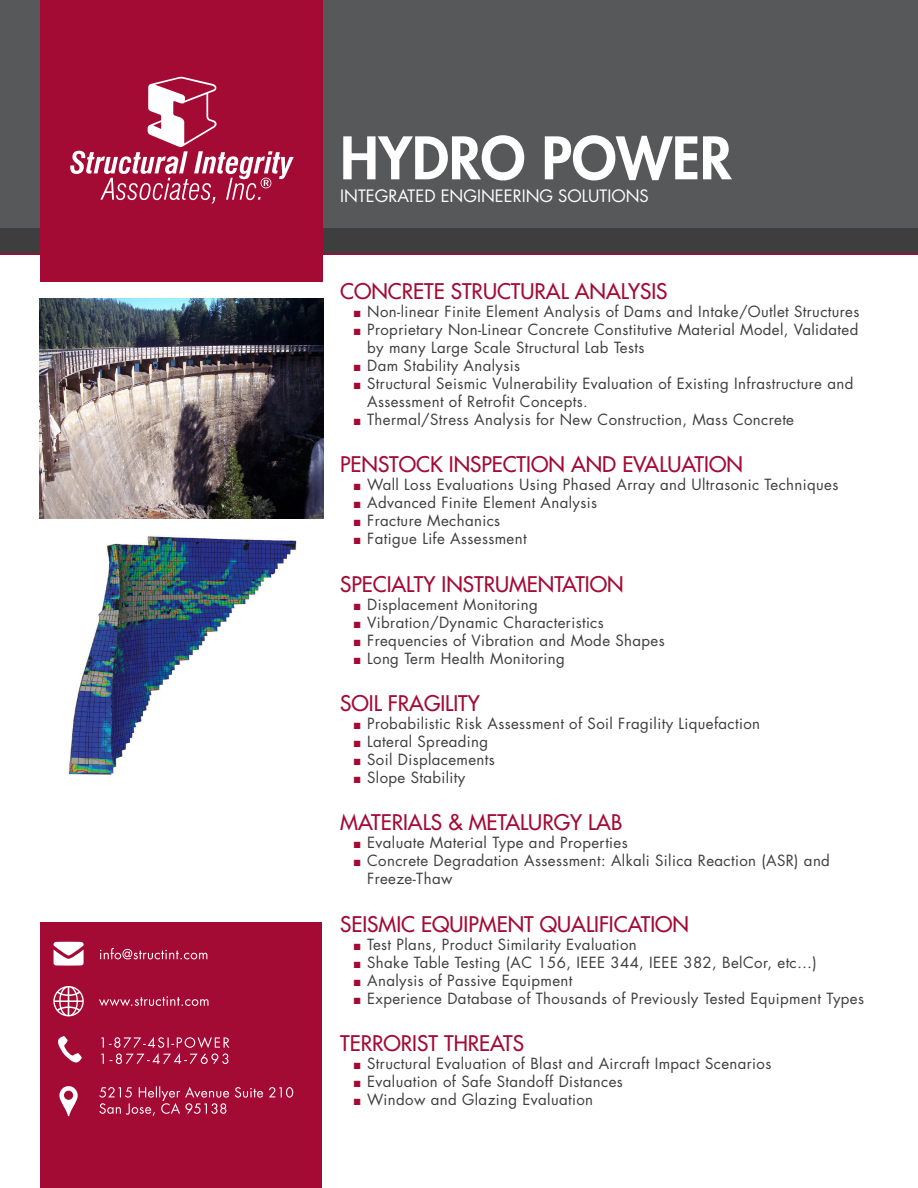
<style>
.page{position:relative;width:918px;height:1188px;background:#fff}
.page>*{position:absolute;margin:0;border:0;box-sizing:border-box;transform-origin:0 0}
.t1{font:800 57px "Futura Std";color:#fff}
.Headings{font:500 21px "Futura Std";color:#a30a34}
.t2{font:16.65px "Futura Std";color:#fff}
.t3{font:15px/18px "Futura Std";letter-spacing:.025em;color:#3e3e3f}
.s1{color:#a30a34}
</style>
<div class="page">
<div style="left:0;top:0;width:918px;height:238px;background:#57585a"></div>
<div style="left:0;top:228px;width:918px;height:27px;background:#3e3e3f"></div>
<hr style="left:0;top:253px;width:918px;height:2px;background:#a30a34">
<div style="left:40px;top:0;width:283px;height:281px;background:#a30a34"></div>
<svg style="left:70px;top:76px;width:224px;height:128px"></svg>
<img style="left:40px;top:298px;width:284px;height:220px">
<img style="left:69px;top:536px;width:228px;height:239px">
<div style="left:40px;top:922px;width:282px;height:266px;background:#a30a34"></div>
<svg style="left:53px;top:986px;width:31px;height:30px"></svg>
<svg style="left:101px;top:1037px;width:128px;height:27px"></svg>
<svg style="left:100px;top:948px;width:107px;height:11px"></svg>
<svg style="left:54px;top:942px;width:30px;height:24px"></svg>
<svg style="left:99px;top:1086px;width:194px;height:30px"></svg>
<svg style="left:58px;top:1036px;width:24px;height:27px"></svg>
<svg style="left:99px;top:996px;width:109px;height:10px"></svg>
<svg style="left:59px;top:1086px;width:19px;height:30px"></svg>
<p class="t1" style="left:340px;top:122px;width:393px">HYDRO POWER</p>
<p class="t2" style="left:340px;top:185px;width:310px">INTEGRATED ENGINEERING SOLUTIONS</p>
<p class="Headings" style="left:340px;top:278px;width:329px">CONCRETE STRUCTURAL ANALYSIS</p>
<p class="t3" style="left:354px;top:302px;width:507px"><span class="s1">■</span> Non-linear Finite Element Analysis of Dams and Intake/Outlet Structures</p>
<p class="t3" style="left:367px;top:320px;width:493px;text-indent:-14px"><span class="s1">■</span> Proprietary Non-Linear Concrete Constitutive Material Model, Validated by many Large Scale Structural Lab Tests</p>
<p class="t3" style="left:354px;top:356px;width:168px"><span class="s1">■</span> Dam Stability Analysis</p>
<p class="t3" style="left:367px;top:374px;width:488px;text-indent:-14px"><span class="s1">■</span> Structural Seismic Vulnerability Evaluation of Existing Infrastructure and<br>Assessment of Retrofit Concepts.</p>
<p class="t3" style="left:354px;top:410px;width:442px"><span class="s1">■</span> Thermal/Stress Analysis for New Construction, Mass Concrete</p>
<p class="Headings" style="left:340px;top:451px;width:404px">PENSTOCK INSPECTION AND EVALUATION</p>
<p class="t3" style="left:354px;top:476px;width:486px"><span class="s1">■</span> Wall Loss Evaluations Using Phased Array and Ultrasonic Techniques</p>
<p class="t3" style="left:354px;top:494px;width:245px"><span class="s1">■</span> Advanced Finite Element Analysis</p>
<p class="t3" style="left:354px;top:512px;width:148px"><span class="s1">■</span> Fracture Mechanics</p>
<p class="t3" style="left:354px;top:530px;width:174px"><span class="s1">■</span> Fatigue Life Assessment</p>
<p class="Headings" style="left:340px;top:571px;width:285px">SPECIALTY INSTRUMENTATION</p>
<p class="t3" style="left:354px;top:595px;width:186px"><span class="s1">■</span> Displacement Monitoring</p>
<p class="t3" style="left:354px;top:613px;width:252px"><span class="s1">■</span> Vibration/Dynamic Characteristics</p>
<p class="t3" style="left:354px;top:631px;width:313px"><span class="s1">■</span> Frequencies of Vibration and Mode Shapes</p>
<p class="t3" style="left:354px;top:649px;width:213px"><span class="s1">■</span> Long Term Health Monitoring</p>
<p class="Headings" style="left:340px;top:690px;width:141px">SOIL FRAGILITY</p>
<p class="t3" style="left:354px;top:715px;width:408px"><span class="s1">■</span> Probabilistic Risk Assessment of Soil Fragility Liquefaction</p>
<p class="t3" style="left:354px;top:733px;width:136px"><span class="s1">■</span> Lateral Spreading</p>
<p class="t3" style="left:354px;top:751px;width:143px"><span class="s1">■</span> Soil Displacements</p>
<p class="t3" style="left:354px;top:769px;width:113px"><span class="s1">■</span> Slope Stability</p>
<p class="Headings" style="left:340px;top:809px;width:284px">MATERIALS &amp; METALURGY LAB</p>
<p class="t3" style="left:354px;top:834px;width:276px"><span class="s1">■</span> Evaluate Material Type and Properties</p>
<p class="t3" style="left:367px;top:852px;width:464px;text-indent:-14px"><span class="s1">■</span> Concrete Degradation Assessment: Alkali Silica Reaction (ASR) and<br>Freeze-Thaw</p>
<p class="Headings" style="left:340px;top:911px;width:350px">SEISMIC EQUIPMENT QUALIFICATION</p>
<p class="t3" style="left:354px;top:935px;width:285px"><span class="s1">■</span> Test Plans, Product Similarity Evaluation</p>
<p class="t3" style="left:354px;top:953px;width:465px"><span class="s1">■</span> Shake Table Testing (AC 156, IEEE 344, IEEE 382, BelCor, etc…)</p>
<p class="t3" style="left:354px;top:971px;width:220px"><span class="s1">■</span> Analysis of Passive Equipment</p>
<p class="t3" style="left:354px;top:989px;width:512px"><span class="s1">■</span> Experience Database of Thousands of Previously Tested Equipment Types</p>
<p class="Headings" style="left:340px;top:1030px;width:185px">TERRORIST THREATS</p>
<p class="t3" style="left:354px;top:1055px;width:419px"><span class="s1">■</span> Structural Evaluation of Blast and Aircraft Impact Scenarios</p>
<p class="t3" style="left:354px;top:1073px;width:271px"><span class="s1">■</span> Evaluation of Safe Standoff Distances</p>
<p class="t3" style="left:354px;top:1091px;width:241px"><span class="s1">■</span> Window and Glazing Evaluation</p>
</div>
